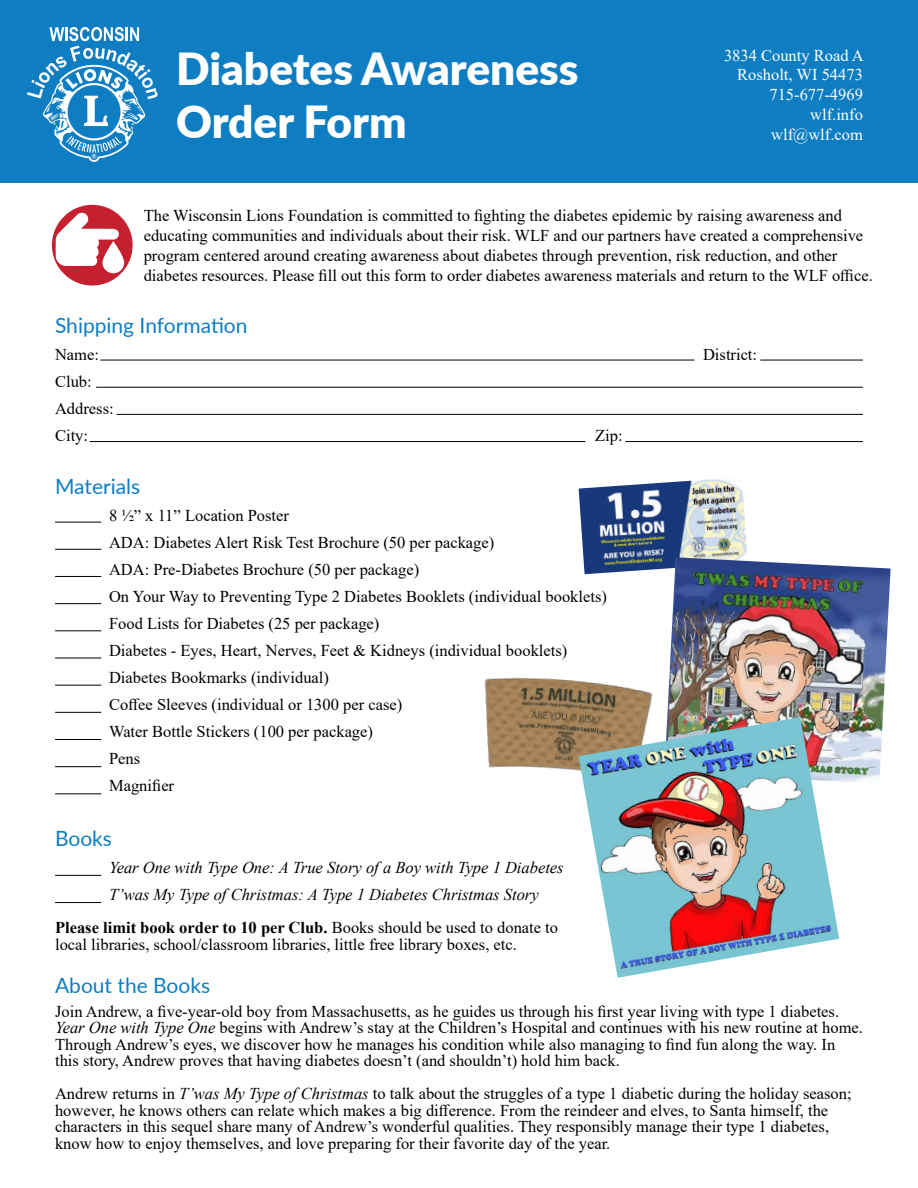
<style>
.page{position:relative;width:918px;height:1188px;background:#fff}
.page>*{position:absolute;margin:0;border:0;box-sizing:border-box;transform-origin:0 0}
.t1{font:900 44.25px/53.1px "Lato";color:#fff}
.t2{font:21px "Lato";color:#0e7dc2}
.t3{font:16.5px/27px "Times New Roman";color:#000}
.t4{font:italic 16.5px/27px "Times New Roman";color:#000}
.t5{font:16.5px/19.8px "Times New Roman";color:#fff;text-align:right}
.s1{font-weight:700}
.s2{font-style:italic}
</style>
<div class="page">
<div style="left:0;top:0;width:918px;height:183px;background:#0e7dc2"></div>
<svg style="left:52px;top:205px;width:81px;height:81px"></svg>
<svg style="left:27px;top:27px;width:131px;height:135px"></svg>
<hr style="left:55px;top:875px;width:46px;height:1px;background:#000">
<hr style="left:55px;top:902px;width:46px;height:1px;background:#000">
<hr style="left:100px;top:360px;width:594px;height:1px;background:#000">
<hr style="left:760px;top:360px;width:103px;height:1px;background:#000">
<hr style="left:96px;top:387px;width:767px;height:1px;background:#000">
<hr style="left:625px;top:441px;width:238px;height:1px;background:#000">
<hr style="left:90px;top:441px;width:495px;height:1px;background:#000">
<hr style="left:117px;top:414px;width:746px;height:1px;background:#000">
<hr style="left:55px;top:522px;width:46px;height:1px;background:#000">
<hr style="left:55px;top:630px;width:46px;height:1px;background:#000">
<hr style="left:55px;top:549px;width:46px;height:1px;background:#000">
<hr style="left:55px;top:658px;width:46px;height:1px;background:#000">
<hr style="left:55px;top:603px;width:46px;height:1px;background:#000">
<hr style="left:55px;top:712px;width:46px;height:1px;background:#000">
<hr style="left:55px;top:766px;width:46px;height:1px;background:#000">
<hr style="left:55px;top:739px;width:46px;height:1px;background:#000">
<hr style="left:55px;top:793px;width:46px;height:1px;background:#000">
<hr style="left:55px;top:576px;width:46px;height:1px;background:#000">
<hr style="left:55px;top:685px;width:46px;height:1px;background:#000">
<img style="left:579px;top:479px;width:168px;height:95px">
<img style="left:664px;top:557px;width:227px;height:226px">
<img style="left:484px;top:677px;width:169px;height:94px">
<img style="left:579px;top:717px;width:260px;height:261px">
<h1 class="t1" style="left:176px;top:40px;width:404px">Diabetes Awareness<br>Order Form</h1>
<p class="t5" style="left:724px;top:45px;width:141px">3834 County Road A<br>Rosholt, WI 54473<br>715-677-4969 wlf.info wlf@wlf.com</p>
<p class="t3" style="left:144px;top:205px;width:731px;line-height:19.8px">The Wisconsin Lions Foundation is committed to fighting the diabetes epidemic by raising awareness and educating communities and individuals about their risk. WLF and our partners have created a comprehensive program centered around creating awareness about diabetes through prevention, risk reduction, and other diabetes resources. Please fill out this form to order diabetes awareness materials and return to the WLF office.</p>
<p class="t2" style="left:55px;top:310px;width:194px">Shipping Information</p>
<p class="t3" style="left:55px;top:340px;width:45px">Name:</p>
<p class="t3" style="left:703px;top:340px;width:56px">District:</p>
<p class="t3" style="left:55px;top:367px;width:60px">Club:<br>Address:<br>City:</p>
<p class="t3" style="left:595px;top:421px;width:29px">Zip:</p>
<p class="t2" style="left:55px;top:471px;width:87px">Materials</p>
<p class="t3" style="left:109px;top:502px;width:499px">8 1/2” x 11” Location Poster<br>ADA: Diabetes Alert Risk Test Brochure (50 per package)<br>ADA: Pre-Diabetes Brochure (50 per package)<br>On Your Way to Preventing Type 2 Diabetes Booklets (individual booklets)<br>Food Lists for Diabetes (25 per package)<br>Diabetes - Eyes, Heart, Nerves, Feet &amp; Kidneys (individual booklets)<br>Diabetes Bookmarks (individual)<br>Coffee Sleeves (individual or 1300 per case)<br>Water Bottle Stickers (100 per package)<br>Pens<br>Magnifier</p>
<p class="t2" style="left:55px;top:824px;width:58px">Books</p>
<p class="t4" style="left:109px;top:854px;width:456px">Year One with Type One: A True Story of a Boy with Type 1 Diabetes<br>T’was My Type of Christmas: A Type 1 Diabetes Christmas Story</p>
<p class="t3" style="left:55px;top:919px;width:505px;line-height:16.5px"><span class="s1">Please limit book order to 10 per Club.</span> Books should be used to donate to local libraries, school/classroom libraries, little free library boxes, etc.</p>
<p class="t2" style="left:55px;top:971px;width:157px">About the Books</p>
<p class="t3" style="left:55px;top:1002px;width:809px;line-height:16.5px">Join Andrew, a five-year-old boy from Massachusetts, as he guides us through his first year living with type 1 diabetes.<br><span class="s2">Year One with Type One</span> begins with Andrew’s stay at the Children’s Hospital and continues with his new routine at home.<br>Through Andrew’s eyes, we discover how he manages his condition while also managing to find fun along the way. In this story, Andrew proves that having diabetes doesn’t (and shouldn’t) hold him back.</p>
<p class="t3" style="left:55px;top:1085px;width:798px;line-height:16.5px">Andrew returns in <span class="s2">T’was My Type of Christmas</span> to talk about the struggles of a type 1 diabetic during the holiday season; however, he knows others can relate which makes a big difference. From the reindeer and elves, to Santa himself, the characters in this sequel share many of Andrew’s wonderful qualities. They responsibly manage their type 1 diabetes, know how to enjoy themselves, and love preparing for their favorite day of the year.</p>
</div>
